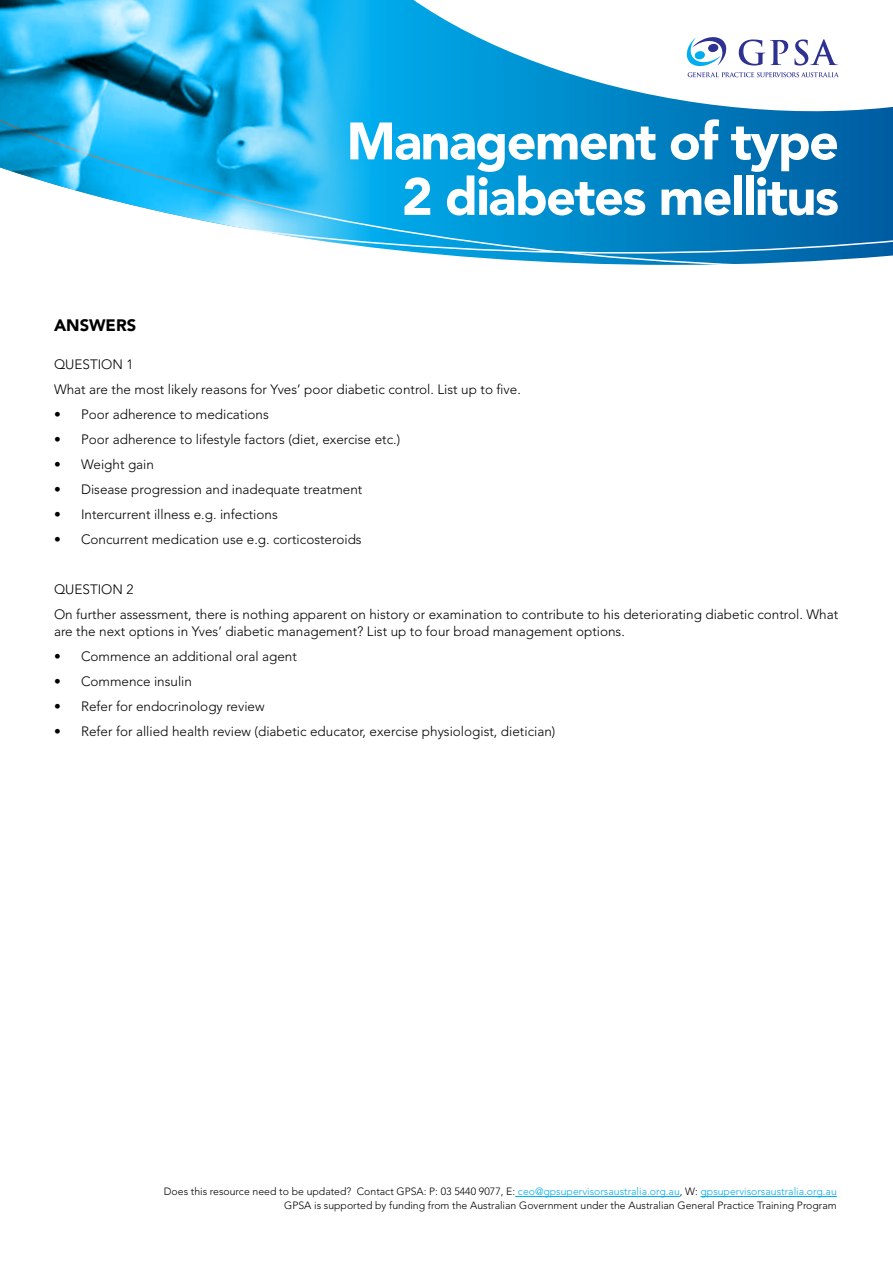
<style>
.page{position:relative;width:893px;height:1263px;background:#fff}
.page>*{position:absolute;margin:0;border:0;box-sizing:border-box;transform-origin:0 0}
.t1{font:900 52.05px/55.5px "Avenir";letter-spacing:-.03em;color:#fff;text-align:right}
.t2{font:900 16.5px "Avenir";color:#000}
.t3{font:300 13.5px/25px "Avenir";color:#000}
.t4{font:300 10.5px/13.5px "Avenir";color:#000;text-align:right}
.s1{color:#00aeef}
</style>
<div class="page">
<hr style="left:515px;top:1196px;width:165px;height:1px;background:#00aeef">
<hr style="left:700px;top:1196px;width:137px;height:1px;background:#00aeef">
<svg style="left:435px;top:254px;width:458px;height:11px"></svg>
<svg style="left:421px;top:136px;width:472px;height:118px;background:#0481c1"></svg>
<img style="left:0;top:0;width:421px;height:253px">
<svg style="left:291px;top:0;width:602px;height:136px"></svg>
<svg style="left:687px;top:37px;width:39px;height:29px"></svg>
<svg style="left:688px;top:72px;width:151px;height:5px"></svg>
<svg style="left:739px;top:39px;width:49px;height:27px"></svg>
<svg style="left:794px;top:39px;width:44px;height:27px"></svg>
<h1 class="t1" style="left:347px;top:113px;width:494px">Management of type<br>2 diabetes mellitus</h1>
<p class="t2" style="left:54px;top:316px;width:84px">ANSWERS</p>
<p class="t3" style="left:54px;top:352px;width:468px">QUESTION 1<br>What are the most likely reasons for Yves’ poor diabetic control. List up to five.</p>
<p class="t3" style="left:54px;top:402px;width:216px">• Poor adherence to medications</p>
<p class="t3" style="left:54px;top:427px;width:348px">• Poor adherence to lifestyle factors (diet, exercise etc.)</p>
<p class="t3" style="left:54px;top:452px;width:102px">• Weight gain</p>
<p class="t3" style="left:54px;top:477px;width:310px">• Disease progression and inadequate treatment</p>
<p class="t3" style="left:54px;top:502px;width:225px">• Intercurrent illness e.g. infections</p>
<p class="t3" style="left:54px;top:527px;width:309px">• Concurrent medication use e.g. corticosteroids</p>
<p class="t3" style="left:54px;top:577px;width:786px">QUESTION 2<br>On further assessment, there is nothing apparent on history or examination to contribute to his deteriorating diabetic control. What</p>
<p class="t3" style="left:54px;top:619px;width:572px">are the next options in Yves’ diabetic management? List up to four broad management options.</p>
<p class="t3" style="left:54px;top:644px;width:244px">• Commence an additional oral agent</p>
<p class="t3" style="left:54px;top:669px;width:140px">• Commence insulin</p>
<p class="t3" style="left:54px;top:694px;width:212px">• Refer for endocrinology review</p>
<p class="t3" style="left:54px;top:719px;width:503px">• Refer for allied health review (diabetic educator, exercise physiologist, dietician)</p>
<p class="t4" style="left:164px;top:1185px;width:674px">Does this resource need to be updated? Contact GPSA: P: 03 5440 9077, E: <span class="s1">ceo@gpsupervisorsaustralia.org.au</span>, W: <span class="s1">gpsupervisorsaustralia.org.au<br></span>GPSA is supported by funding from the Australian Government under the Australian General Practice Training Program</p>
</div>
